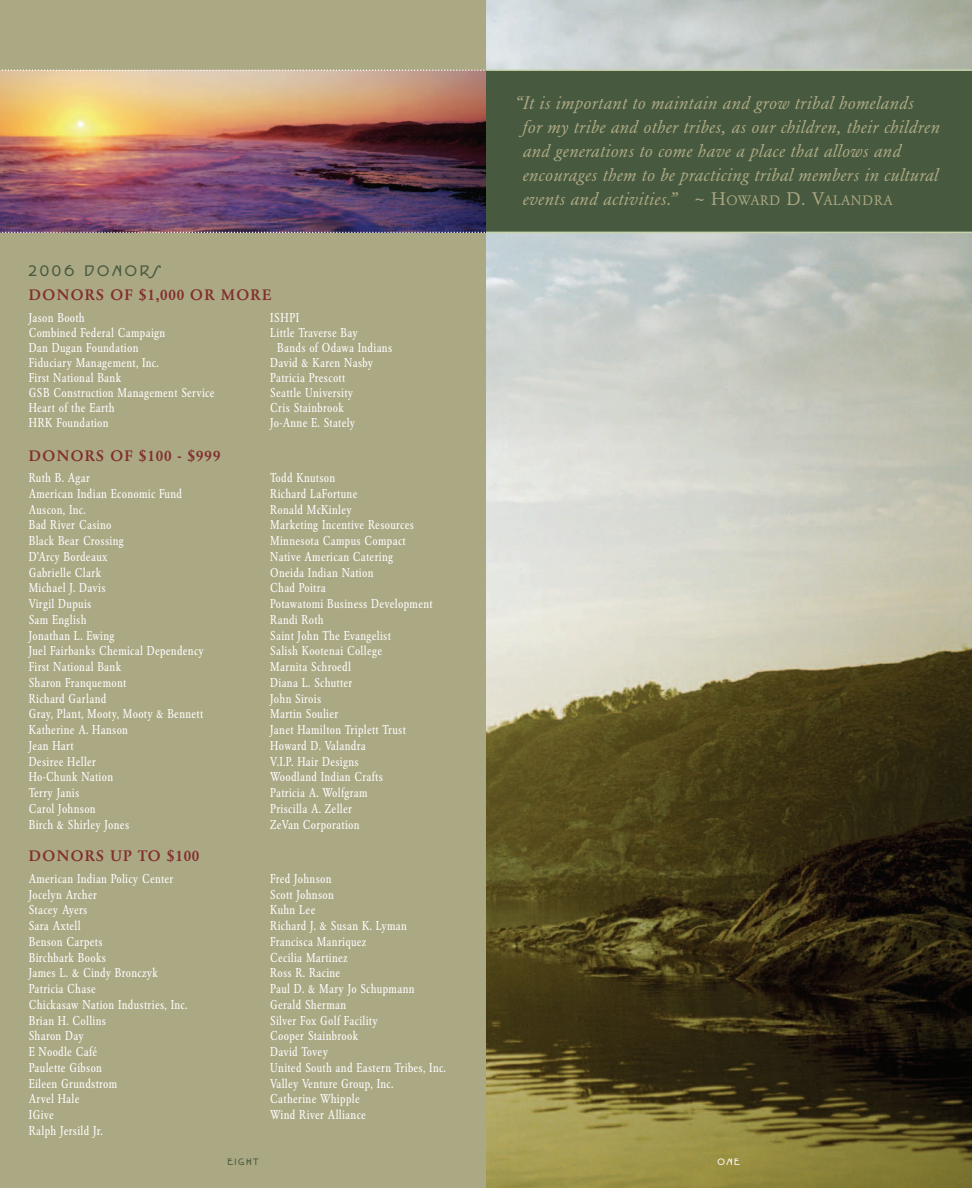
<style>
.page{position:relative;width:972px;height:1188px;background:#fff}
.page>*{position:absolute;margin:0;border:0;box-sizing:border-box;transform-origin:0 0}
.t1{font:italic 18px/24px "Garamond BE";letter-spacing:.025em;color:#aba884}
.t2{font:700 16.5px "P22 Eaglefeather";letter-spacing:.17em;color:#47593e}
.t3{font:500 15px "Garamond BE";letter-spacing:.09em;color:#822f2e}
.t4{font:condensed 12.75px/15.8px "Garamond BE";letter-spacing:.02em;color:#fff}
.t5{font:700 10.2px "P22 Eaglefeather";letter-spacing:.15em;color:#47593e}
.t6{font:700 10.2px "P22 Eaglefeather";color:#fff}
.s1{font-style:normal}
.s2{font-style:normal;font-size:13.5px}
</style>
<div class="page">
<div style="left:0;top:0;width:486px;height:1188px;background:#aba884"></div>
<img style="left:0;top:71px;width:486px;height:161px">
<svg style="left:0;top:69px;width:486px;height:2px"></svg>
<svg style="left:0;top:232px;width:486px;height:1px"></svg>
<img style="left:486px;top:0;width:486px;height:1188px">
<div style="left:486px;top:70px;width:486px;height:162px;background:#47593e"></div>
<hr style="left:486px;top:69px;width:486px;height:2px;background:#c7d4aa">
<hr style="left:486px;top:232px;width:486px;height:1px;background:#c7d4aa">
<p class="t2" style="left:28px;top:266px;width:134px">2006 DONORS</p>
<p class="t3" style="left:29px;top:289px;width:244px">DONORS OF $1,000 OR MORE</p>
<p class="t4" style="left:29px;top:311px;width:187px;line-height:15px">Jason Booth<br>Combined Federal Campaign<br>Dan Dugan Foundation<br>Fiduciary Management, Inc.<br>First National Bank<br>GSB Construction Management Service<br>Heart of the Earth<br>HRK Foundation</p>
<p class="t4" style="left:270px;top:311px;width:30px">ISHPI</p>
<p class="t4" style="left:270px;top:326px;width:89px">Little Traverse Bay</p>
<p class="t4" style="left:277px;top:341px;width:117px">Bands of Odawa Indians</p>
<p class="t4" style="left:270px;top:356px;width:104px">David &amp; Karen Nasby</p>
<p class="t4" style="left:270px;top:371px;width:76px">Patricia Prescott</p>
<p class="t4" style="left:270px;top:386px;width:84px">Seattle University</p>
<p class="t4" style="left:270px;top:401px;width:75px">Cris Stainbrook</p>
<p class="t4" style="left:270px;top:416px;width:86px">Jo-Anne E. Stately</p>
<p class="t3" style="left:29px;top:449px;width:193px">DONORS OF $100 - $999</p>
<p class="t4" style="left:29px;top:471px;width:177px">Ruth B. Agar<br>American Indian Economic Fund<br>Auscon, Inc.<br>Bad River Casino<br>Black Bear Crossing<br>D’Arcy Bordeaux<br>Gabrielle Clark<br>Michael J. Davis<br>Virgil Dupuis<br>Sam English<br>Jonathan L. Ewing<br>Juel Fairbanks Chemical Dependency<br>First National Bank<br>Sharon Franquemont<br>Richard Garland<br>Gray, Plant, Mooty, Mooty &amp; Bennett<br>Katherine A. Hanson<br>Jean Hart<br>Desiree Heller<br>Ho-Chunk Nation<br>Terry Janis<br>Carol Johnson<br>Birch &amp; Shirley Jones</p>
<p class="t4" style="left:270px;top:471px;width:164px">Todd Knutson<br>Richard LaFortune<br>Ronald McKinley<br>Marketing Incentive Resources<br>Minnesota Campus Compact<br>Native American Catering<br>Oneida Indian Nation<br>Chad Poitra<br>Potawatomi Business Development<br>Randi Roth<br>Saint John The Evangelist<br>Salish Kootenai College<br>Marnita Schroedl<br>Diana L. Schutter<br>John Sirois<br>Martin Soulier<br>Janet Hamilton Triplett Trust<br>Howard D. Valandra<br>V.I.P. Hair Designs<br>Woodland Indian Crafts<br>Patricia A. Wolfgram<br>Priscilla A. Zeller<br>ZeVan Corporation</p>
<p class="t3" style="left:29px;top:850px;width:172px">DONORS UP TO $100</p>
<p class="t4" style="left:29px;top:872px;width:160px">American Indian Policy Center<br>Jocelyn Archer<br>Stacey Ayers<br>Sara Axtell<br>Benson Carpets<br>Birchbark Books<br>James L. &amp; Cindy Bronczyk<br>Patricia Chase<br>Chickasaw Nation Industries, Inc.<br>Brian H. Collins<br>Sharon Day<br>E Noodle Café<br>Paulette Gibson<br>Eileen Grundstrom<br>Arvel Hale<br>IGive<br>Ralph Jersild Jr.</p>
<p class="t4" style="left:270px;top:872px;width:177px">Fred Johnson<br>Scott Johnson<br>Kuhn Lee<br>Richard J. &amp; Susan K. Lyman<br>Francisca Manriquez<br>Cecilia Martinez<br>Ross R. Racine<br>Paul D. &amp; Mary Jo Schupmann<br>Gerald Sherman<br>Silver Fox Golf Facility<br>Cooper Stainbrook<br>David Tovey<br>United South and Eastern Tribes, Inc.<br>Valley Venture Group, Inc.<br>Catherine Whipple<br>Wind River Alliance</p>
<p class="t1" style="left:523px;top:93px;width:418px;text-indent:-8px">“It is important to maintain and grow tribal homelands<br>for my tribe and other tribes, as our children, their children and generations to come have a place that allows and encourages them to be practicing tribal members in cultural events and activities.” ~ <span class="s1">H</span><span class="s2">OWARD</span> <span class="s1">D. V</span><span class="s2">ALANDRA</span></p>
<p class="t5" style="left:227px;top:1159px;width:33px">EIGHT</p>
<p class="t6" style="left:717px;top:1159px;width:24px">ONE</p>
</div>
